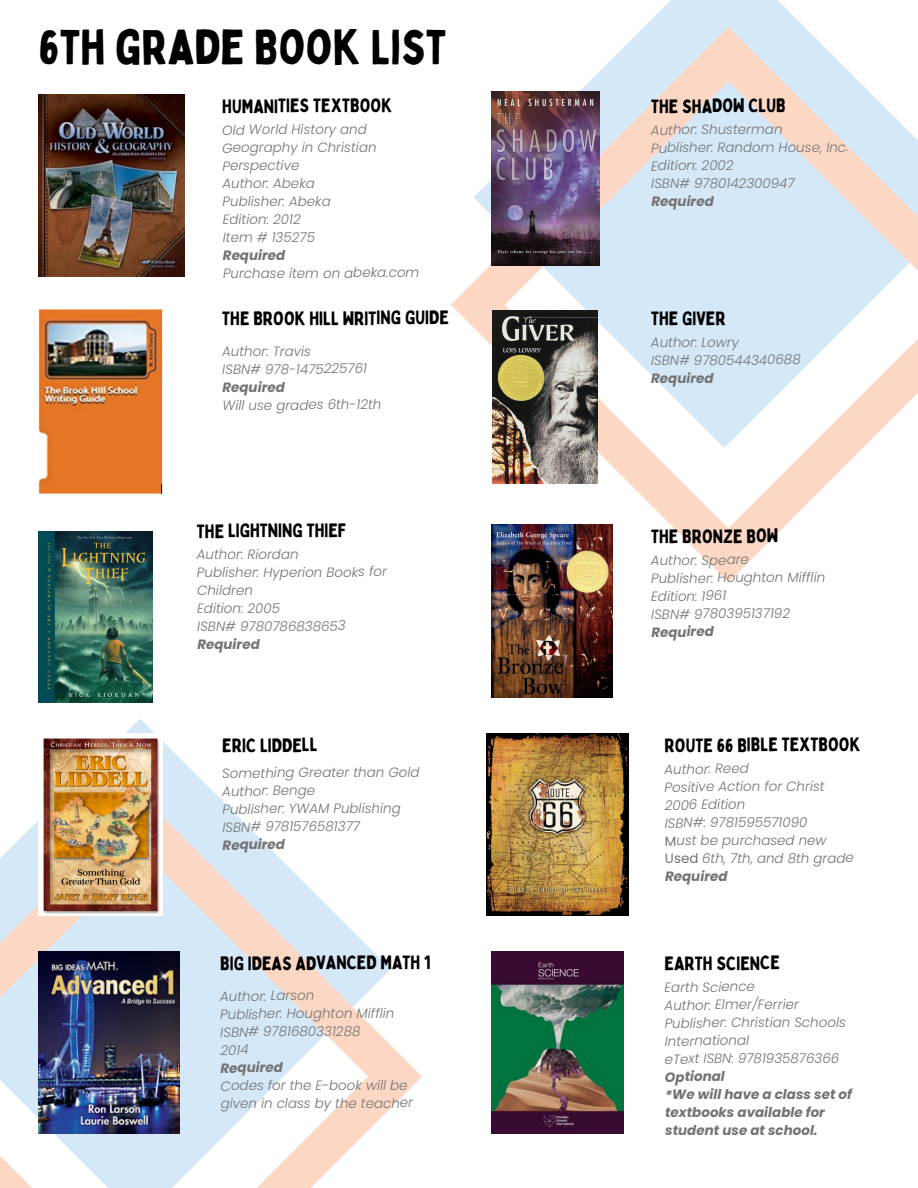
<style>
.page{position:relative;width:918px;height:1188px;background:#fff}
.page>*{position:absolute;margin:0;border:0;box-sizing:border-box;transform-origin:0 0}
.t1{font:48px "Bobby Jones";color:#000}
.t2{font:19.05px "Bobby Jones";letter-spacing:-.005em;color:#000}
.t3{font:italic 300 13.5px/18px "Poppins";letter-spacing:-.01em;color:#737373}
.t4{font:italic 700 13.5px/18px "Poppins";letter-spacing:-.01em;color:#737373}
.s1{font-weight:400;font-style:normal}
</style>
<div class="page">
<img style="left:39px;top:94px;width:146px;height:182px">
<img style="left:39px;top:310px;width:123px;height:183px">
<svg style="left:126px;top:719px;width:94px;height:80px"></svg>
<svg style="left:0;top:799px;width:422px;height:389px"></svg>
<img style="left:39px;top:733px;width:123px;height:182px">
<svg style="left:644px;top:0;width:160px;height:27px;fill:#d4e8f7"></svg>
<svg style="left:451px;top:27px;width:467px;height:555px"></svg>
<img style="left:491px;top:92px;width:108px;height:173px">
<img style="left:493px;top:311px;width:104px;height:173px">
<img style="left:491px;top:524px;width:122px;height:174px">
<img style="left:39px;top:531px;width:113px;height:171px">
<img style="left:39px;top:951px;width:140px;height:183px">
<img style="left:491px;top:951px;width:133px;height:183px">
<img style="left:487px;top:733px;width:141px;height:182px">
<p class="t1" style="left:39px;top:17px;width:409px">6TH GRADE BOOK LIST</p>
<p class="t2" style="left:222px;top:94px;width:172px">HUMANITIES TEXTBOOK</p>
<p class="t3" style="left:222px;top:120px;width:156px">Old World History and<br>Geography in Christian<br>Perspective</p>
<p class="t3" style="left:223px;top:174px;width:94px">Author: Abeka</p>
<p class="t3" style="left:223px;top:192px;width:110px">Publisher: Abeka</p>
<h1 class="t3" style="left:223px;top:210px;width:80px">Edition: 2012</h1>
<p class="t3" style="left:223px;top:228px;width:94px">Item # 135275</p>
<h2 class="t4" style="left:223px;top:246px;width:64px">Required</h2>
<p class="t3" style="left:223px;top:264px;width:198px">Purchase item on abeka.com</p>
<p class="t2" style="left:222px;top:306px;width:228px">THE BROOK HILL WRITING GUIDE</p>
<p class="t3" style="left:222px;top:342px;width:90px">Author: Travis</p>
<p class="t3" style="left:222px;top:360px;width:146px">ISBN# 978-1475225761</p>
<p class="t4" style="left:222px;top:378px;width:64px">Required</p>
<p class="t3" style="left:223px;top:396px;width:161px">Will use grades 6th-12th</p>
<p class="t2" style="left:197px;top:519px;width:151px">THE LIGHTNING THIEF</p>
<h2 class="t3" style="left:197px;top:545px;width:103px">Author: Riordan</h2>
<p class="t3" style="left:197px;top:563px;width:192px">Publisher: Hyperion Books for<br>Children</p>
<p class="t3" style="left:197px;top:599px;width:85px">Edition: 2005</p>
<p class="t3" style="left:197px;top:617px;width:150px">ISBN# 9780786838653</p>
<p class="t4" style="left:197px;top:635px;width:64px">Required</p>
<h2 class="t2" style="left:222px;top:733px;width:97px">ERIC LIDDELL</h2>
<p class="t3" style="left:222px;top:764px;width:199px">Something Greater than Gold</p>
<p class="t3" style="left:222px;top:782px;width:95px">Author: Benge</p>
<p class="t3" style="left:222px;top:799px;width:180px">Publisher: YWAM Publishing</p>
<p class="t3" style="left:223px;top:818px;width:139px">ISBN# 9781576581377</p>
<p class="t4" style="left:223px;top:836px;width:64px">Required</p>
<p class="t2" style="left:220px;top:951px;width:212px">BIG IDEAS ADVANCED MATH 1</p>
<h2 class="t3" style="left:220px;top:987px;width:96px">Author: Larson</h2>
<p class="t3" style="left:220px;top:1005px;width:176px">Publisher: Houghton Mifflin</p>
<p class="t3" style="left:220px;top:1023px;width:142px">ISBN# 9781680331288</p>
<p class="t3" style="left:220px;top:1041px;width:30px">2014</p>
<p class="t4" style="left:221px;top:1059px;width:64px">Required</p>
<p class="t3" style="left:221px;top:1076px;width:194px">Codes for the E-book will be given in class by the teacher</p>
<h2 class="t2" style="left:651px;top:94px;width:136px">THE SHADOW CLUB</h2>
<p class="t3" style="left:651px;top:121px;width:133px">Author: Shusterman</p>
<p class="t3" style="left:651px;top:138px;width:199px">Publisher: Random House, Inc.</p>
<p class="t3" style="left:651px;top:157px;width:84px">Edition: 2002</p>
<p class="t3" style="left:651px;top:174px;width:145px">ISBN# 9780142300947</p>
<p class="t4" style="left:651px;top:193px;width:64px">Required</p>
<p class="t2" style="left:651px;top:306px;width:76px">THE GIVER</p>
<h2 class="t3" style="left:651px;top:333px;width:90px">Author: Lowry</h2>
<p class="t3" style="left:651px;top:351px;width:151px">ISBN# 9780544340688</p>
<p class="t4" style="left:651px;top:369px;width:64px">Required</p>
<p class="t2" style="left:651px;top:524px;width:129px">THE BRONZE BOW</p>
<p class="t3" style="left:651px;top:551px;width:100px">Author: Speare</p>
<p class="t3" style="left:651px;top:569px;width:176px">Publisher: Houghton Mifflin</p>
<p class="t3" style="left:651px;top:587px;width:77px">Edition: 1961</p>
<p class="t3" style="left:651px;top:605px;width:140px">ISBN# 9780395137192</p>
<p class="t4" style="left:651px;top:623px;width:64px">Required</p>
<p class="t2" style="left:665px;top:733px;width:198px">ROUTE 66 BIBLE TEXTBOOK</p>
<p class="t3" style="left:664px;top:760px;width:86px">Author: Reed</p>
<p class="t3" style="left:665px;top:778px;width:162px">Positive Action for Christ</p>
<h2 class="t3" style="left:665px;top:796px;width:82px">2006 Edition</h2>
<p class="t3" style="left:665px;top:813px;width:144px">ISBN#: 9781595571090</p>
<p class="t3" style="left:665px;top:831px;width:163px"><span class="s1">M</span>ust be purchased new</p>
<p class="t3" style="left:665px;top:849px;width:191px"><span class="s1">Used</span> 6th, 7th, and 8th grade</p>
<p class="t4" style="left:665px;top:868px;width:64px">Required</p>
<p class="t2" style="left:665px;top:951px;width:117px">EARTH SCIENCE</p>
<p class="t3" style="left:664px;top:978px;width:92px">Earth Science</p>
<p class="t3" style="left:665px;top:996px;width:136px">Author: Elmer/Ferrier</p>
<h2 class="t3" style="left:665px;top:1013px;width:183px">Publisher: Christian Schools<br>International</h2>
<p class="t3" style="left:665px;top:1049px;width:176px">eText ISBN: 9781935876366</p>
<p class="t4" style="left:665px;top:1068px;width:61px">Optional</p>
<p class="t4" style="left:665px;top:1085px;width:188px">*We will have a class set of textbooks available for student use at school.</p>
</div>
